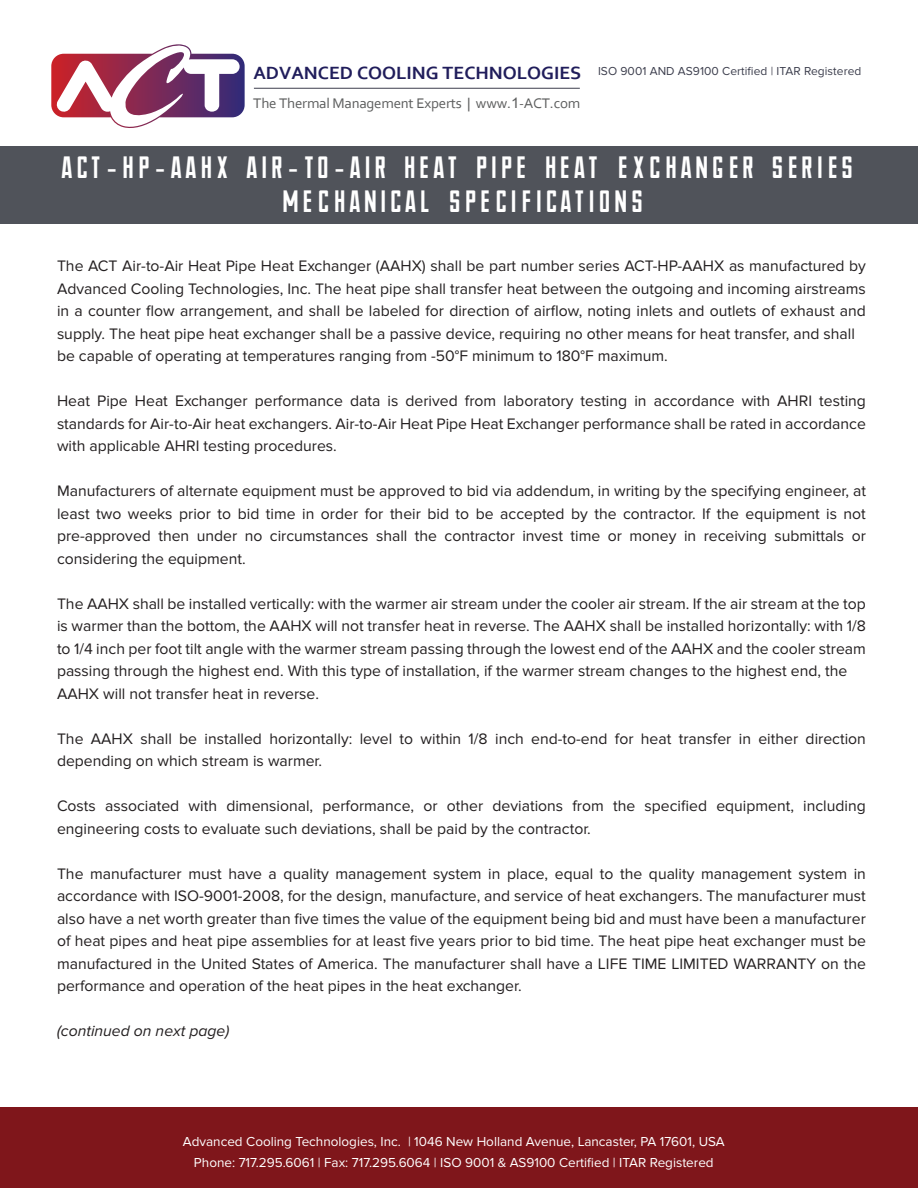
<style>
.page{position:relative;width:918px;height:1188px;background:#fff}
.page>*{position:absolute;margin:0;border:0;box-sizing:border-box;transform-origin:0 0}
.t1{font:27px/34.5px "NOVUM";letter-spacing:-.06em;color:#fff;text-align:center}
.t2{font:15.75px/22.5px "Proxima Nova";color:#231f20}
.t3{font:italic 15.75px "Proxima Nova";color:#231f20}
.t4{font:14.55px "Corbel";letter-spacing:-.015em;color:#5d5e5e}
.t5{font:13.5px/21px "Proxima Nova";color:#fff;text-align:center}
.t6{font:12px "Proxima Nova";letter-spacing:.005em;color:#3c3e4d}
.s1{font-family:"Corbel";font-weight:700;font-size:18.6px;color:#201d5b}
.s2{font-family:"Arial"}
</style>
<div class="page">
<div style="left:0;top:146px;width:918px;height:78px;background:#50535a"></div>
<svg style="left:51px;top:44px;width:194px;height:84px"></svg>
<hr style="left:254px;top:88px;width:326px;height:1px;background:#3c3e4d">
<div style="left:0;top:1108px;width:918px;height:80px;background:#7f161b"></div>
<p class="t6" style="left:253px;top:64px;width:610px"><span class="s1">ADVANCED COOLING TECHNOLOGIES</span> ISO 9001 AND AS9100 Certified | ITAR Registered</p>
<p class="t4" style="left:253px;top:94px;width:328px">The Thermal Management Experts | www.<span class="s2">1</span>-ACT.com</p>
<h1 class="t1" style="left:59px;top:151px;width:798px">ACT-HP-AAHX AIR-TO-AIR HEAT PIPE HEAT EXCHANGER SERIES<br>MECHANICAL SPECIFICATIONS</h1>
<p class="t2" style="left:57px;top:255px;width:810px">The ACT Air-to-Air Heat Pipe Heat Exchanger (AAHX) shall be part number series ACT-HP-AAHX as manufactured by Advanced Cooling Technologies, Inc. The heat pipe shall transfer heat between the outgoing and incoming airstreams in a counter flow arrangement, and shall be labeled for direction of airflow, noting inlets and outlets of exhaust and supply. The heat pipe heat exchanger shall be a passive device, requiring no other means for heat transfer, and shall be capable of operating at temperatures ranging from -50°F minimum to 180°F maximum.</p>
<p class="t2" style="left:57px;top:390px;width:811px;text-align:justify">Heat Pipe Heat Exchanger performance data is derived from laboratory testing in accordance with AHRI testing standards for Air-to-Air heat exchangers. Air-to-Air Heat Pipe Heat Exchanger performance shall be rated in accordance with applicable AHRI testing procedures.</p>
<p class="t2" style="left:57px;top:480px;width:810px;text-align:justify">Manufacturers of alternate equipment must be approved to bid via addendum, in writing by the specifying engineer, at least two weeks prior to bid time in order for their bid to be accepted by the contractor. If the equipment is not pre-approved then under no circumstances shall the contractor invest time or money in receiving submittals or considering the equipment.</p>
<p class="t2" style="left:57px;top:593px;width:810px">The AAHX shall be installed vertically: with the warmer air stream under the cooler air stream. If the air stream at the top is warmer than the bottom, the AAHX will not transfer heat in reverse. The AAHX shall be installed horizontally: with 1/8 to 1/4 inch per foot tilt angle with the warmer stream passing through the lowest end of the AAHX and the cooler stream passing through the highest end. With this type of installation, if the warmer stream changes to the highest end, the AAHX will not transfer heat in reverse.</p>
<p class="t2" style="left:57px;top:728px;width:810px">The AAHX shall be installed horizontally: level to within 1/8 inch end-to-end for heat transfer in either direction depending on which stream is warmer.</p>
<p class="t2" style="left:57px;top:795px;width:810px">Costs associated with dimensional, performance, or other deviations from the specified equipment, including engineering costs to evaluate such deviations, shall be paid by the contractor.</p>
<p class="t2" style="left:57px;top:863px;width:811px;text-align:justify">The manufacturer must have a quality management system in place, equal to the quality management system in accordance with ISO-9001-2008, for the design, manufacture, and service of heat exchangers. The manufacturer must also have a net worth greater than five times the value of the equipment being bid and must have been a manufacturer of heat pipes and heat pipe assemblies for at least five years prior to bid time. The heat pipe heat exchanger must be manufactured in the United States of America. The manufacturer shall have a LIFE TIME LIMITED WARRANTY on the performance and operation of the heat pipes in the heat exchanger.</p>
<p class="t3" style="left:57px;top:1022px;width:174px">(continued on next page)</p>
<p class="t5" style="left:183px;top:1131px;width:543px">Advanced Cooling Technologies, Inc. | 1046 New Holland Avenue, Lancaster, PA 17601, USA<br>Phone: 717.295.6061 | Fax: 717.295.6064 | ISO 9001 &amp; AS9100 Certified | ITAR Registered</p>
</div>
